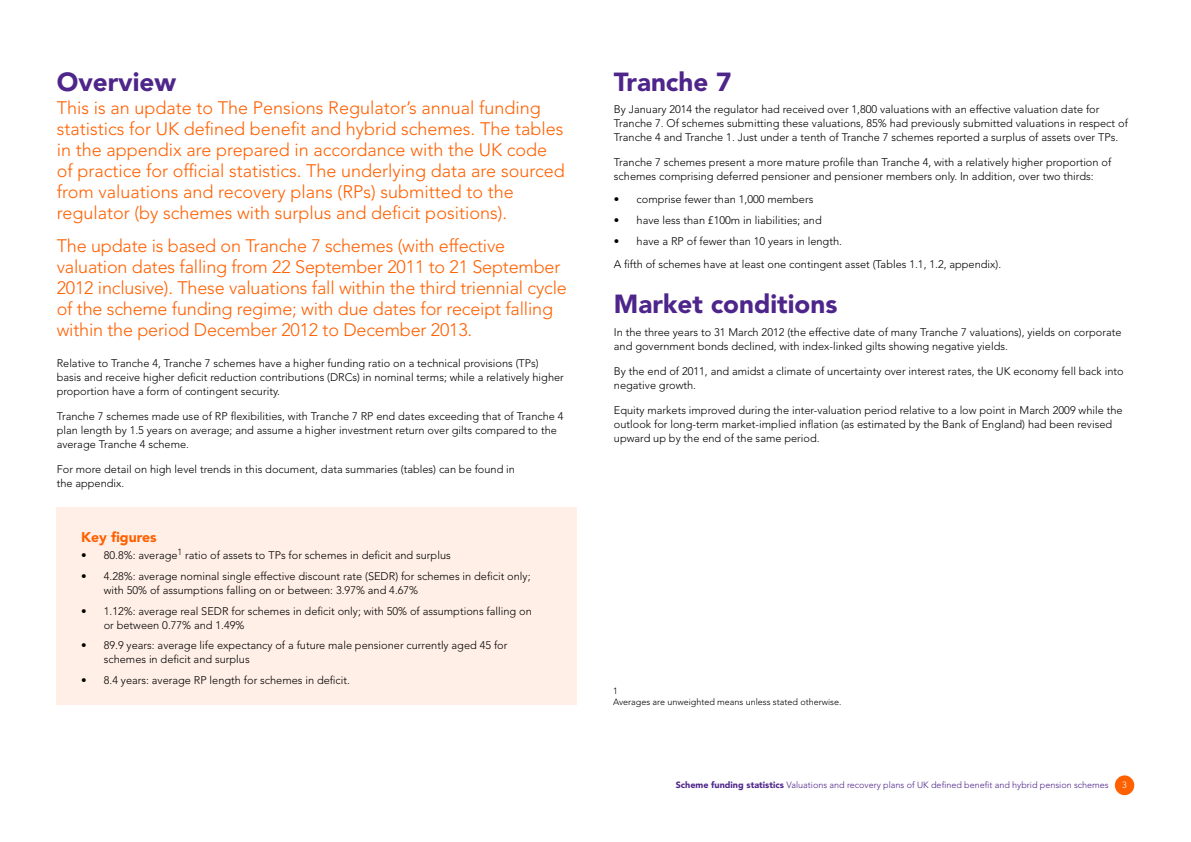
<style>
.page{position:relative;width:1191px;height:842px;background:#fff}
.page>*{position:absolute;margin:0;border:0;box-sizing:border-box;transform-origin:0 0}
.t1{font:900 26px "Avenir LT Std";color:#4e258a}
.t2{font:300 18px/21px "Avenir LT Std";color:#ff6000}
.t3{font:900 14px "Avenir LT Std";color:#ff6000}
.t4{font:300 11px/14px "Avenir LT Std";color:#000}
.t5{font:300 9px "Avenir LT Std";color:#4e258a}
.t6{font:300 9px/11px "Avenir LT Std";color:#000}
.t7{font:300 9px "Avenir LT Std";color:#fff}
.s1{font-weight:900}
</style>
<div class="page">
<div style="left:1114px;top:775px;width:20px;height:20px;background:#ff6000;border-radius:50%"></div>
<div style="left:57px;top:507px;width:520px;height:197px;background:#ffefe7"></div>
<h1 class="t1" style="left:57px;top:66px;width:121px">Overview</h1>
<p class="t2" style="left:57px;top:98px;width:509px">This is an update to The Pensions Regulator’s annual funding statistics for UK defined benefit and hybrid schemes. The tables in the appendix are prepared in accordance with the UK code of practice for official statistics. The underlying data are sourced from valuations and recovery plans (RPs) submitted to the regulator (by schemes with surplus and deficit positions).</p>
<p class="t2" style="left:57px;top:235px;width:511px">The update is based on Tranche 7 schemes (with effective valuation dates falling from 22 September 2011 to 21 September 2012 inclusive). These valuations fall within the third triennial cycle of the scheme funding regime; with due dates for receipt falling within the period December 2012 to December 2013.</p>
<p class="t4" style="left:57px;top:356px;width:508px">Relative to Tranche 4, Tranche 7 schemes have a higher funding ratio on a technical provisions (TPs) basis and receive higher deficit reduction contributions (DRCs) in nominal terms; while a relatively higher proportion have a form of contingent security.</p>
<p class="t4" style="left:57px;top:409px;width:508px">Tranche 7 schemes made use of RP flexibilities, with Tranche 7 RP end dates exceeding that of Tranche 4 plan length by 1.5 years on average; and assume a higher investment return over gilts compared to the average Tranche 4 scheme.</p>
<p class="t4" style="left:57px;top:463px;width:460px">For more detail on high level trends in this document, data summaries (tables) can be found in the appendix.</p>
<p class="t3" style="left:81px;top:528px;width:77px">Key figures</p>
<p class="t4" style="left:81px;top:548px;width:371px">• 80.8%: average<sup>1</sup> ratio of assets to TPs for schemes in deficit and surplus</p>
<p class="t4" style="left:104px;top:569px;width:428px;text-indent:-23px">• 4.28%: average nominal single effective discount rate (SEDR) for schemes in deficit only; with 50% of assumptions falling on or between: 3.97% and 4.67%</p>
<p class="t4" style="left:104px;top:604px;width:429px;text-indent:-23px">• 1.12%: average real SEDR for schemes in deficit only; with 50% of assumptions falling on or between 0.77% and 1.49%</p>
<p class="t4" style="left:104px;top:639px;width:405px;text-indent:-23px">• 89.9 years: average life expectancy of a future male pensioner currently aged 45 for schemes in deficit and surplus</p>
<p class="t4" style="left:81px;top:673px;width:270px">• 8.4 years: average RP length for schemes in deficit.</p>
<h1 class="t1" style="left:614px;top:66px;width:119px">Tranche 7</h1>
<p class="t4" style="left:614px;top:102px;width:515px">By January 2014 the regulator had received over 1,800 valuations with an effective valuation date for<br>Tranche 7. Of schemes submitting these valuations, 85% had previously submitted valuations in respect of<br>Tranche 4 and Tranche 1. Just under a tenth of Tranche 7 schemes reported a surplus of assets over TPs.</p>
<p class="t4" style="left:614px;top:156px;width:499px">Tranche 7 schemes present a more mature profile than Tranche 4, with a relatively higher proportion of schemes comprising deferred pensioner and pensioner members only. In addition, over two thirds:</p>
<p class="t4" style="left:614px;top:193px;width:201px">• comprise fewer than 1,000 members</p>
<p class="t4" style="left:614px;top:213px;width:209px">• have less than £100m in liabilities; and</p>
<p class="t4" style="left:614px;top:230px;width:389px;line-height:23.1px">• have a RP of fewer than 10 years in length.<br>A fifth of schemes have at least one contingent asset (Tables 1.1, 1.2, appendix).</p>
<h1 class="t1" style="left:614px;top:288px;width:225px">Market conditions</h1>
<p class="t4" style="left:614px;top:325px;width:509px">In the three years to 31 March 2012 (the effective date of many Tranche 7 valuations), yields on corporate and government bonds declined, with index-linked gilts showing negative yields.</p>
<p class="t4" style="left:614px;top:364px;width:511px">By the end of 2011, and amidst a climate of uncertainty over interest rates, the UK economy fell back into negative growth.</p>
<p class="t4" style="left:614px;top:404px;width:510px">Equity markets improved during the inter-valuation period relative to a low point in March 2009 while the outlook for long-term market-implied inflation (as estimated by the Bank of England) had been revised upward up by the end of the same period.</p>
<p class="t6" style="left:613px;top:686px;width:230px">1<br>Averages are unweighted means unless stated otherwise.</p>
<p class="t5" style="left:676px;top:779px;width:434px"><span class="s1">Scheme funding statistics</span> Valuations and recovery plans of UK defined benefit and hybrid pension schemes</p>
<p class="t7" style="left:1122px;top:780px;width:6px">3</p>
</div>
